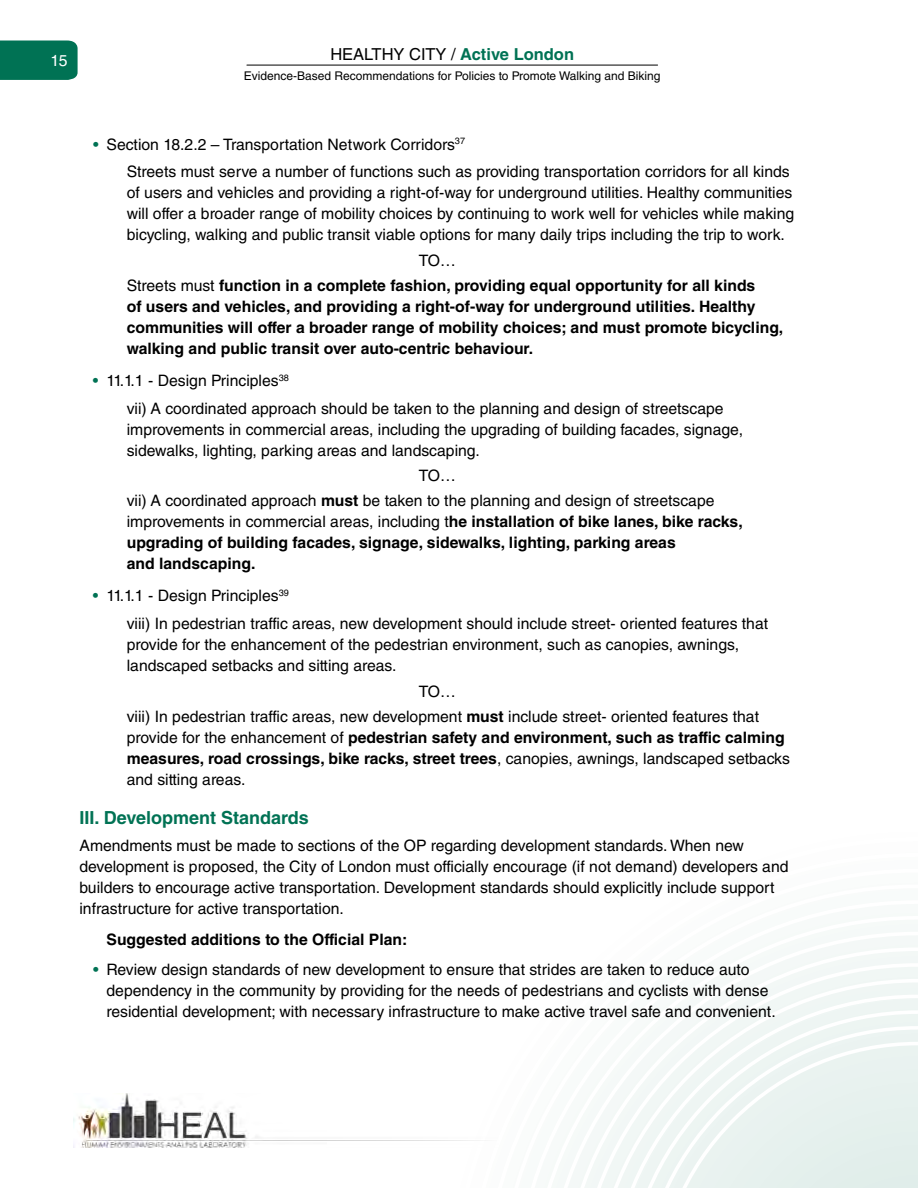
<style>
.page{position:relative;width:918px;height:1188px;background:#fff}
.page>*{position:absolute;margin:0;border:0;box-sizing:border-box;transform-origin:0 0}
.Sub-Header{font:700 18px "Helvetica LT Std";color:#007254}
.t1{font:16.5px "Helvetica LT Std";color:#000}
.Sub_Sub_Section_3{font:15.75px/21px "Helvetica LT Std";color:#000}
.Sub_Sub_Section_3-2{font:700 15.75px/21px "Helvetica LT Std";color:#000}
.Body_Copy{font:15.75px/21px "Helvetica LT Std";color:#000}
.Sub_Section_2_Paragr{font:700 15.75px "Helvetica LT Std";color:#000}
.t2{font:15.75px "Helvetica LT Std";color:#fff}
.t3{font:12px "Helvetica LT Std";color:#000}
.s1{font-weight:700;color:#007254}
.s2{color:#007254}
.s3{font-weight:400}
.s4{font-weight:700}
</style>
<div class="page">
<svg style="left:568px;top:936px;width:350px;height:252px;fill:#f2f7f6"></svg>
<img style="left:73px;top:1093px;width:406px;height:54px">
<div style="left:0;top:40px;width:78px;height:40px;background:#007254"></div>
<hr style="left:247px;top:65px;width:411px;height:1px;background:#000">
<p class="t2" style="left:51px;top:51px;width:18px">15</p>
<p class="t1" style="left:330px;top:44px;width:245px">HEALTHY CITY / <span class="s1">Active London</span></p>
<p class="t3" style="left:244px;top:69px;width:418px">Evidence‐Based Recommendations for Policies to Promote Walking and Biking</p>
<p class="Sub_Sub_Section_3" style="left:93px;top:133px;width:374px"><span class="s2">•</span> Section 18.2.2 – Transportation Network Corridors<sup>37</sup></p>
<p class="Sub_Sub_Section_3" style="left:127px;top:161px;width:669px">Streets must serve a number of functions such as providing transportation corridors for all kinds of users and vehicles and providing a right-of-way for underground utilities. Healthy communities will offer a broader range of mobility choices by continuing to work well for vehicles while making bicycling, walking and public transit viable options for many daily trips including the trip to work.</p>
<p class="Body_Copy" style="left:419px;top:250px;width:38px">TO…</p>
<p class="Sub_Sub_Section_3-2" style="left:127px;top:275px;width:658px"><span class="s3">Streets must</span> function in a complete fashion, providing equal opportunity for all kinds<br>of users and vehicles, and providing a right-of-way for underground utilities. Healthy communities will offer a broader range of mobility choices; and must promote bicycling, walking and public transit over auto-centric behaviour.</p>
<p class="Sub_Sub_Section_3" style="left:93px;top:370px;width:197px"><span class="s2">•</span> 11.1.1 - Design Principles<sup>38</sup></p>
<p class="Sub_Sub_Section_3" style="left:127px;top:398px;width:618px">vii) A coordinated approach should be taken to the planning and design of streetscape improvements in commercial areas, including the upgrading of building facades, signage, sidewalks, lighting, parking areas and landscaping.</p>
<p class="Body_Copy" style="left:419px;top:465px;width:38px">TO…</p>
<p class="Sub_Sub_Section_3-2" style="left:127px;top:490px;width:618px"><span class="s3">vii) A coordinated approach</span> must <span class="s3">be taken to the planning and design of streetscape improvements in commercial areas, including t</span>he installation of bike lanes, bike racks, upgrading of building facades, signage, sidewalks, lighting, parking areas<br>and landscaping.</p>
<p class="Sub_Sub_Section_3" style="left:93px;top:585px;width:197px"><span class="s2">•</span> 11.1.1 - Design Principles<sup>39</sup></p>
<p class="Sub_Sub_Section_3" style="left:127px;top:613px;width:643px">viii) In pedestrian traffic areas, new development should include street- oriented features that provide for the enhancement of the pedestrian environment, such as canopies, awnings, landscaped setbacks and sitting areas.</p>
<p class="Body_Copy" style="left:419px;top:680px;width:38px">TO…</p>
<p class="Sub_Sub_Section_3" style="left:127px;top:706px;width:665px">viii) In pedestrian traffic areas, new development <span class="s4">must</span> include street- oriented features that provide for the enhancement of <span class="s4">pedestrian safety and environment, such as traffic calming measures, road crossings, bike racks, street trees</span>, canopies, awnings, landscaped setbacks and sitting areas.</p>
<p class="Sub-Header" style="left:80px;top:806px;width:231px">III. Development Standards</p>
<p class="Body_Copy" style="left:80px;top:835px;width:711px">Amendments must be made to sections of the OP regarding development standards. When new development is proposed, the City of London must officially encourage (if not demand) developers and builders to encourage active transportation. Development standards should explicitly include support infrastructure for active transportation.</p>
<p class="Sub_Section_2_Paragr" style="left:106px;top:930px;width:302px">Suggested additions to the Official Plan:</p>
<p class="Sub_Sub_Section_3" style="left:106px;top:959px;width:671px;text-indent:-13px"><span class="s2">•</span> Review design standards of new development to ensure that strides are taken to reduce auto dependency in the community by providing for the needs of pedestrians and cyclists with dense residential development; with necessary infrastructure to make active travel safe and convenient.</p>
</div>
